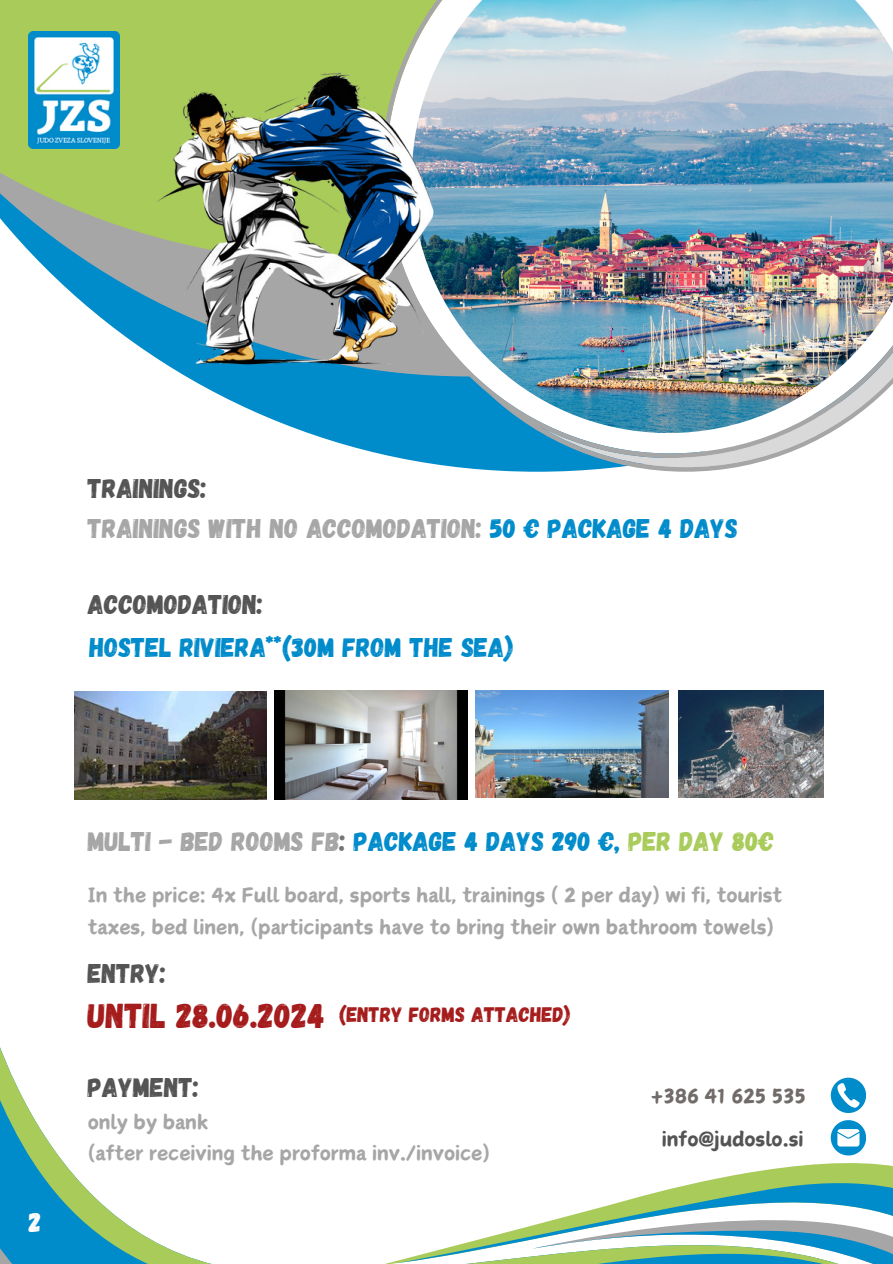
<style>
.page{position:relative;width:893px;height:1264px;background:#fff}
.page>*{position:absolute;margin:0;border:0;box-sizing:border-box;transform-origin:0 0}
.t1{font:34.5px "Gagalin";color:#a61c1c}
.t2{font:27px "Gagalin";color:#008bcb}
.t3{font:27px "Gagalin";color:#a6a6a6}
.t4{font:27px "Gagalin";color:#545454}
.t5{font:27px "Gagalin";color:#fff}
.t6{font:22.5px/31.5px "Canva Champion";color:#a6a6a6}
.t7{font:22.5px "Canva Champion";color:#545454}
.t8{font:22.5px "Canva Champion";color:#716c6a}
.t9{font:21px "Gagalin";color:#a61c1c}
.s1{color:#008bcb}
.s2{color:#a6a6a6}
.s3{color:#737373}
.s4{color:#a8cb59}
</style>
<div class="page">
<svg style="left:236px;top:403px;width:145px;height:51px;fill:#008bcb"></svg>
<svg style="left:39px;top:262px;width:60px;height:54px"></svg>
<svg style="left:0;top:0;width:381px;height:262px;fill:#a8cb59"></svg>
<svg style="left:381px;top:0;width:449px;height:471px"></svg>
<img style="left:412px;top:0;width:480px;height:433px">
<img style="left:99px;top:27px;width:376px;height:376px">
<svg style="left:0;top:1047px;width:866px;height:216px"></svg>
<svg style="left:380px;top:1147px;width:512px;height:116px"></svg>
<svg style="left:396px;top:1175px;width:496px;height:88px"></svg>
<svg style="left:830px;top:1077px;width:35px;height:35px"></svg>
<svg style="left:830px;top:1120px;width:35px;height:34px"></svg>
<img style="left:74px;top:691px;width:192px;height:108px">
<img style="left:274px;top:690px;width:193px;height:109px">
<img style="left:475px;top:690px;width:193px;height:107px">
<img style="left:678px;top:690px;width:145px;height:107px">
<img style="left:29px;top:31px;width:90px;height:117px">
<h3 class="t4" style="left:88px;top:471px;width:120px">TRAININGS:</h3>
<p class="t3" style="left:88px;top:511px;width:651px">TRAININGS WITH NO ACCOMODATION: <span class="s1">50 € PACKAGE 4 DAYS</span></p>
<p class="t4" style="left:88px;top:586px;width:177px">ACCOMODATION:</p>
<p class="t2" style="left:89px;top:630px;width:425px">HOSTEL RIVIERA**(30m FROM THE SEA)</p>
<p class="t5" style="left:29px;top:1205px;width:14px">2</p>
<p class="t2" style="left:88px;top:823px;width:687px"><span class="s2">MULTI - BED ROOMS FB</span><span class="s3">:</span> PACKAGE 4 DAYS 290 €, <span class="s4">PER DAY 80€</span></p>
<p class="t6" style="left:88px;top:878px;width:696px">In the price: 4x Full board, sports hall, trainings ( 2 per day) wi fi, tourist taxes, bed linen, (participants have to bring their own bathroom towels)</p>
<h2 class="t4" style="left:88px;top:955px;width:80px">ENTRY:</h2>
<h2 class="t1" style="left:88px;top:993px;width:239px">UNTIL 28.06.2024</h2>
<p class="t9" style="left:339px;top:1000px;width:233px">(ENTRY FORMS ATTACHED)</p>
<h4 class="t4" style="left:88px;top:1070px;width:112px">PAYMENT:</h4>
<p class="t6" style="left:88px;top:1105px;width:122px">only by bank</p>
<p class="t6" style="left:88px;top:1136px;width:403px">(after receiving the proforma inv./invoice)</p>
<p class="t8" style="left:651px;top:1084px;width:156px">+386 41 625 535</p>
<h1 class="t7" style="left:661px;top:1126px;width:143px">info@judoslo.si</h1>
</div>
